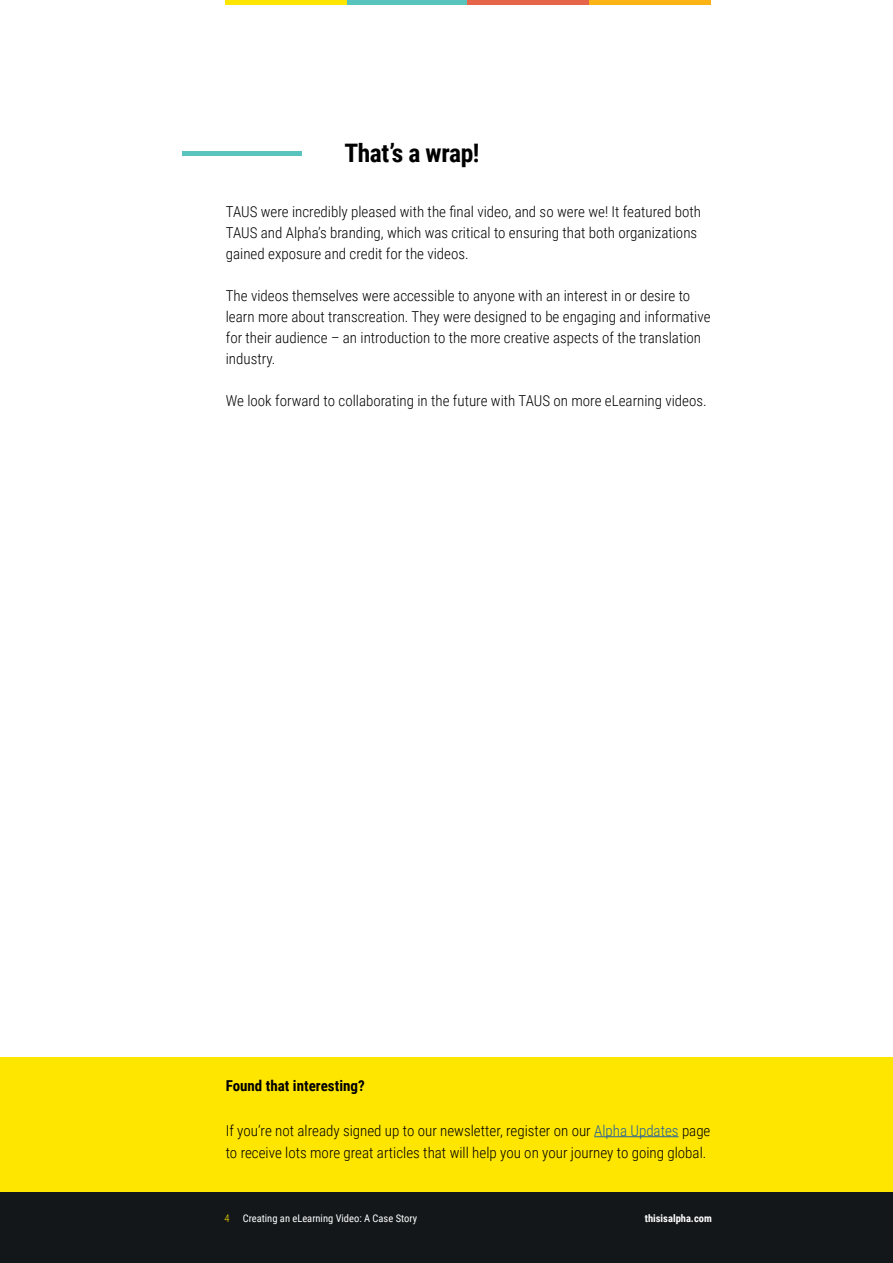
<style>
.page{position:relative;width:893px;height:1263px;background:#fff}
.page>*{position:absolute;margin:0;border:0;box-sizing:border-box;transform-origin:0 0}
.t1{font:700 25.5px "Roboto Condensed";letter-spacing:-.015em;color:#000}
.t2{font:300 15px/21px "Roboto Condensed";color:#000}
.t3{font:700 15px "Roboto Condensed";color:#000}
.t4{font:10.5px "Roboto Condensed";color:#fff}
.t5{font:700 10.5px "Roboto Condensed";color:#fff}
.t6{font:300 10.5px "Roboto Condensed";color:#ffe600}
.s1{color:#215e9e}
</style>
<div class="page">
<div style="left:0;top:1178px;width:893px;height:85px;background:#13171a"></div>
<hr style="left:346px;top:0;width:122px;height:4px;background:#58c4bd">
<hr style="left:468px;top:0;width:121px;height:4px;background:#e6644a">
<hr style="left:225px;top:0;width:122px;height:4px;background:#ffe600">
<hr style="left:589px;top:0;width:121px;height:4px;background:#fcb316">
<div style="left:0;top:1057px;width:893px;height:135px;background:#ffe600"></div>
<hr style="left:594px;top:1136px;width:85px;height:1px;background:#215e9e">
<hr style="left:183px;top:151px;width:119px;height:4px;background:#58c4bd">
<h1 class="t1" style="left:344px;top:135px;width:137px">That’s a wrap!</h1>
<p class="t2" style="left:226px;top:200px;width:477px">TAUS were incredibly pleased with the final video, and so were we! It featured both<br>TAUS and Alpha’s branding, which was critical to ensuring that both organizations gained exposure and credit for the videos.</p>
<p class="t2" style="left:226px;top:284px;width:486px">The videos themselves were accessible to anyone with an interest in or desire to learn more about transcreation. They were designed to be engaging and informative for their audience – an introduction to the more creative aspects of the translation industry.</p>
<p class="t2" style="left:226px;top:389px;width:482px">We look forward to collaborating in the future with TAUS on more eLearning videos.</p>
<p class="t3" style="left:226px;top:1075px;width:141px">Found that interesting?</p>
<p class="t2" style="left:226px;top:1118px;width:486px;line-height:22.5px">If you’re not already signed up to our newsletter, register on our <span class="s1">Alpha Updates</span> page to receive lots more great articles that will help you on your journey to going global.</p>
<p class="t6" style="left:225px;top:1211px;width:7px">4</p>
<p class="t4" style="left:243px;top:1211px;width:176px">Creating an eLearning Video: A Case Story</p>
<p class="t5" style="left:645px;top:1211px;width:69px">thisisalpha.com</p>
</div>
